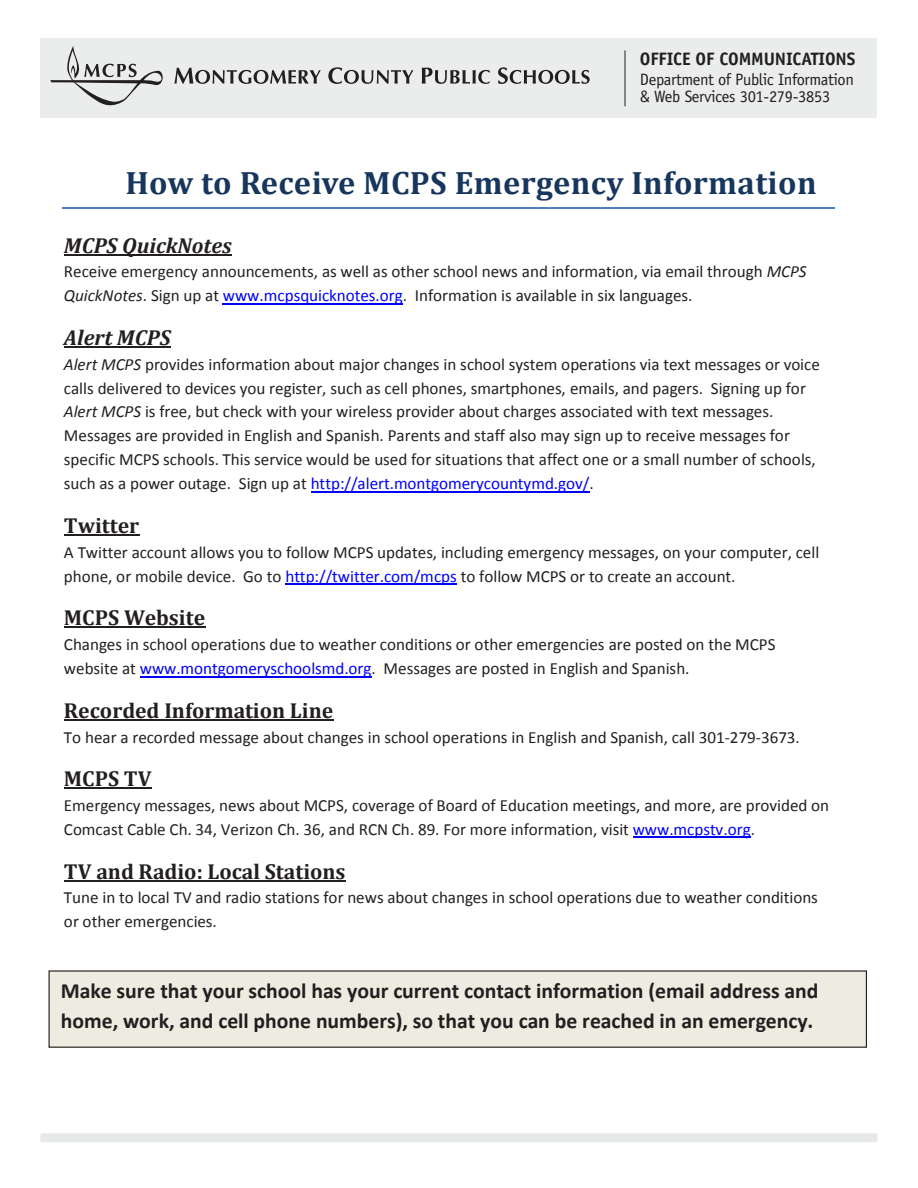
<style>
.page{position:relative;width:918px;height:1188px;background:#fff}
.page>*{position:absolute;margin:0;border:0;box-sizing:border-box;transform-origin:0 0}
.t1{font:700 32.4px "Cambria";letter-spacing:.01em;color:#17365d}
.t2{font:700 21.75px/30.6px "Calibri";color:#231f20}
.t3{font:700 21.75px "Cambria";color:#231f20}
.t4{font:italic 700 21.75px "Cambria";color:#231f20}
.t5{font:700 18px "Officina Sans Std";letter-spacing:-.01em;color:#231f20}
.t6{font:17.1px/24.2px "Calibri";color:#231f20}
.t7{font:16.5px/16.5px "Officina Sans Std";letter-spacing:-.02em;color:#231f20}
.s1{font-style:italic}
.s2{color:#00f}
</style>
<div class="page">
<div style="left:40px;top:38px;width:838px;height:80px;background:#ebecec"></div>
<svg style="left:174px;top:68px;width:147px;height:16px"></svg>
<svg style="left:328px;top:67px;width:85px;height:17px"></svg>
<svg style="left:422px;top:68px;width:68px;height:16px"></svg>
<svg style="left:498px;top:67px;width:92px;height:17px"></svg>
<svg style="left:50px;top:46px;width:113px;height:59px"></svg>
<div style="left:40px;top:1133px;width:838px;height:9px;background:#e7e8e8"></div>
<hr style="left:625px;top:50px;width:1px;height:56px;background:#231f20">
<hr style="left:62px;top:207px;width:772px;height:2px;background:#4f81bd">
<hr style="left:64px;top:254px;width:168px;height:1px;background:#231f20">
<hr style="left:223px;top:303px;width:180px;height:1px;background:#00f">
<hr style="left:64px;top:346px;width:106px;height:2px;background:#231f20">
<hr style="left:311px;top:491px;width:279px;height:1px;background:#00f">
<hr style="left:64px;top:534px;width:75px;height:2px;background:#231f20">
<hr style="left:286px;top:584px;width:171px;height:1px;background:#00f">
<hr style="left:64px;top:626px;width:141px;height:2px;background:#231f20">
<hr style="left:140px;top:676px;width:232px;height:1px;background:#00f">
<hr style="left:64px;top:719px;width:269px;height:2px;background:#231f20">
<hr style="left:64px;top:787px;width:87px;height:2px;background:#231f20">
<hr style="left:633px;top:837px;width:118px;height:1px;background:#00f">
<hr style="left:64px;top:880px;width:281px;height:1px;background:#231f20">
<div style="left:49px;top:971px;width:817px;height:76px;background:#eeece1"></div>
<div style="left:49px;top:970px;width:818px;height:78px;border:1px solid #231f20"></div>
<p class="t5" style="left:640px;top:48px;width:217px">OFFICE OF COMMUNICATIONS</p>
<p class="t7" style="left:640px;top:71px;width:216px">Department of Public Information &amp; Web Services 301-279-3853</p>
<p class="t1" style="left:126px;top:160px;width:693px">How to Receive MCPS Emergency Information</p>
<p class="t4" style="left:64px;top:230px;width:169px">MCPS QuickNotes</p>
<p class="t6" style="left:64px;top:260px;width:744px">Receive emergency announcements, as well as other school news and information, via email through <span class="s1">MCPS<br>QuickNotes</span>. Sign up at <span class="s2">www.mcpsquicknotes.org</span>. Information is available in six languages.</p>
<p class="t4" style="left:64px;top:322px;width:108px">Alert MCPS</p>
<p class="t6" style="left:64px;top:352px;width:758px"><span class="s1">Alert MCPS</span> provides information about major changes in school system operations via text messages or voice calls delivered to devices you register, such as cell phones, smartphones, emails, and pagers. Signing up for <span class="s1">Alert MCPS</span> is free, but check with your wireless provider about charges associated with text messages.<br>Messages are provided in English and Spanish. Parents and staff also may sign up to receive messages for specific MCPS schools. This service would be used for situations that affect one or a small number of schools, such as a power outage. Sign up at <span class="s2">http://alert.montgomerycountymd.gov/</span>.</p>
<p class="t3" style="left:64px;top:510px;width:77px">Twitter</p>
<p class="t6" style="left:64px;top:540px;width:757px">A Twitter account allows you to follow MCPS updates, including emergency messages, on your computer, cell phone, or mobile device. Go to <span class="s2">http://twitter.com/mcps</span> to follow MCPS or to create an account.</p>
<p class="t3" style="left:64px;top:603px;width:143px">MCPS Website</p>
<p class="t6" style="left:64px;top:632px;width:713px">Changes in school operations due to weather conditions or other emergencies are posted on the MCPS website at <span class="s2">www.montgomeryschoolsmd.org</span>. Messages are posted in English and Spanish.</p>
<p class="t3" style="left:64px;top:695px;width:271px">Recorded Information Line</p>
<p class="t6" style="left:64px;top:725px;width:737px">To hear a recorded message about changes in school operations in English and Spanish, call 301-279-3673.</p>
<p class="t3" style="left:64px;top:764px;width:89px">MCPS TV</p>
<p class="t6" style="left:64px;top:793px;width:767px">Emergency messages, news about MCPS, coverage of Board of Education meetings, and more, are provided on<br>Comcast Cable Ch. 34, Verizon Ch. 36, and RCN Ch. 89. For more information, visit <span class="s2">www.mcpstv.org</span>.</p>
<p class="t3" style="left:64px;top:856px;width:283px">TV and Radio: Local Stations</p>
<p class="t6" style="left:64px;top:886px;width:756px">Tune in to local TV and radio stations for news about changes in school operations due to weather conditions or other emergencies.</p>
<p class="t2" style="left:61px;top:975px;width:759px">Make sure that your school has your current contact information (email address and home, work, and cell phone numbers), so that you can be reached in an emergency.</p>
</div>
